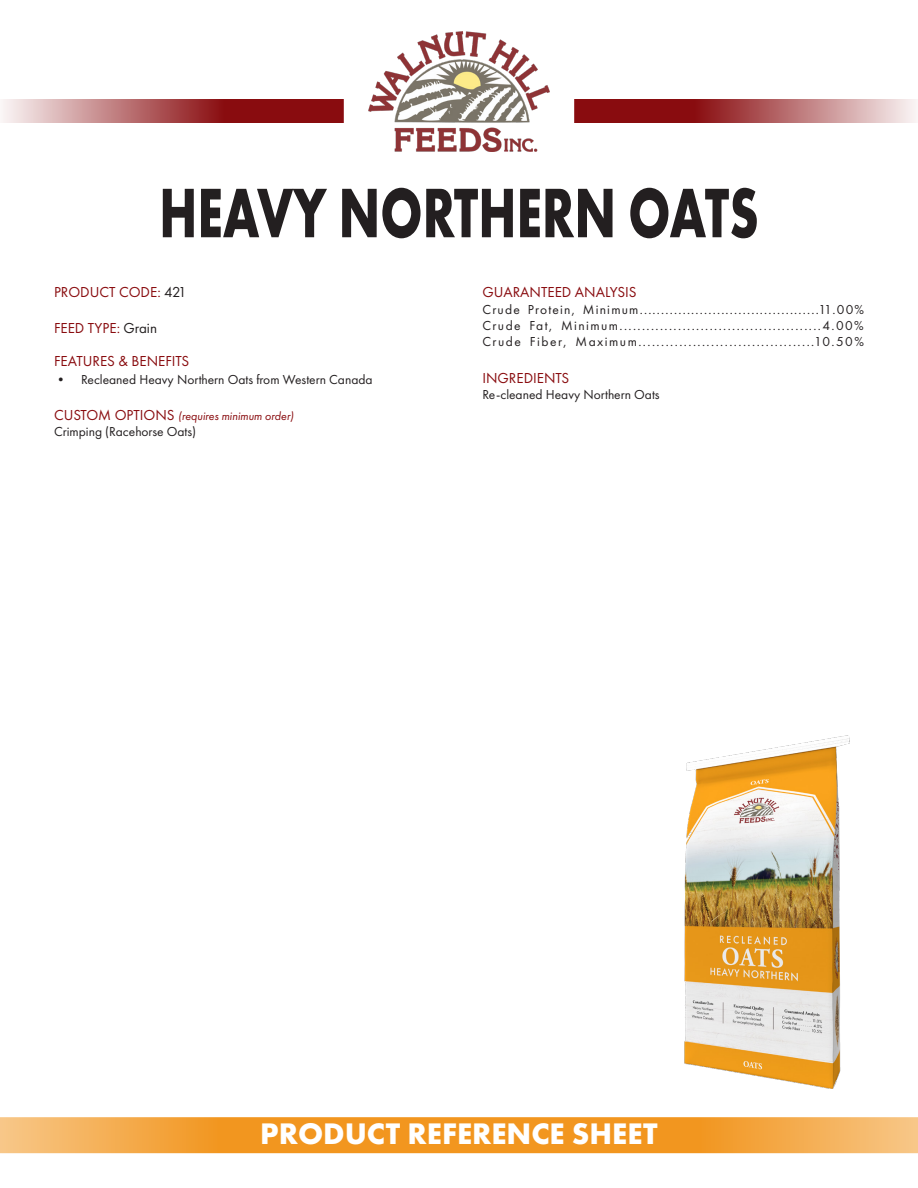
<style>
.page{position:relative;width:918px;height:1188px;background:#fff}
.page>*{position:absolute;margin:0;border:0;box-sizing:border-box;transform-origin:0 0}
.t1{font:700 72.6px "Futura PT";color:#231f20;scale:.71 1}
.t2{font:700 30.9px "Futura PT";color:#fff}
.t3{font:15px "Futura PT";color:#890c0f}
.t4{font:13.5px "Futura PT";color:#231f20}
.t5{font:13.5px "Futura PT";letter-spacing:.09em;color:#231f20}
.t6{font:13.5px "Futura PT";letter-spacing:.105em;color:#231f20}
.t7{font:13.5px "Futura PT";letter-spacing:.11em;color:#231f20}
.t8{font:italic 12px "Futura PT";color:#890c0f}
.s1{color:#231f20}
.s2{font-style:normal;font-size:15px}
</style>
<div class="page">
<img style="left:369px;top:32px;width:180px;height:119px">
<svg style="left:3px;top:99px;width:341px;height:24px;background:#ad5759"></svg>
<svg style="left:574px;top:99px;width:342px;height:24px;background:#ad5759"></svg>
<svg style="left:0;top:1117px;width:459px;height:36px;background:#f3a239"></svg>
<svg style="left:459px;top:1117px;width:459px;height:36px;background:#f3a239"></svg>
<img style="left:684px;top:735px;width:166px;height:354px">
<p class="t1" style="left:159px;top:166px;width:846px">HEAVY NORTHERN OATS</p>
<p class="t3" style="left:54px;top:283px;width:134px">PRODUCT CODE: <span class="s1">421</span></p>
<p class="t3" style="left:54px;top:319px;width:105px">FEED TYPE: <span class="s1">Grain</span></p>
<p class="t3" style="left:54px;top:352px;width:137px">FEATURES &amp; BENEFITS</p>
<p class="t4" style="left:54px;top:371px;width:320px">• Recleaned Heavy Northern Oats from Western Canada</p>
<p class="t8" style="left:54px;top:409px;width:241px"><span class="s2">CUSTOM OPTIONS</span> (requires minimum order)</p>
<p class="t4" style="left:54px;top:423px;width:144px">Crimping (Racehorse Oats)</p>
<p class="t3" style="left:482px;top:283px;width:156px">GUARANTEED ANALYSIS</p>
<p class="t5" style="left:482px;top:301px;width:383px">Crude Protein, Minimum..........................................11.00%</p>
<p class="t6" style="left:482px;top:317px;width:383px">Crude Fat, Minimum.............................................4.00%</p>
<p class="t7" style="left:482px;top:333px;width:383px">Crude Fiber, Maximum.......................................10.50%</p>
<p class="t3" style="left:482px;top:369px;width:88px">INGREDIENTS</p>
<p class="t4" style="left:482px;top:387px;width:179px">Re-cleaned Heavy Northern Oats</p>
<h2 class="t2" style="left:260px;top:1113px;width:399px">PRODUCT REFERENCE SHEET</h2>
</div>
